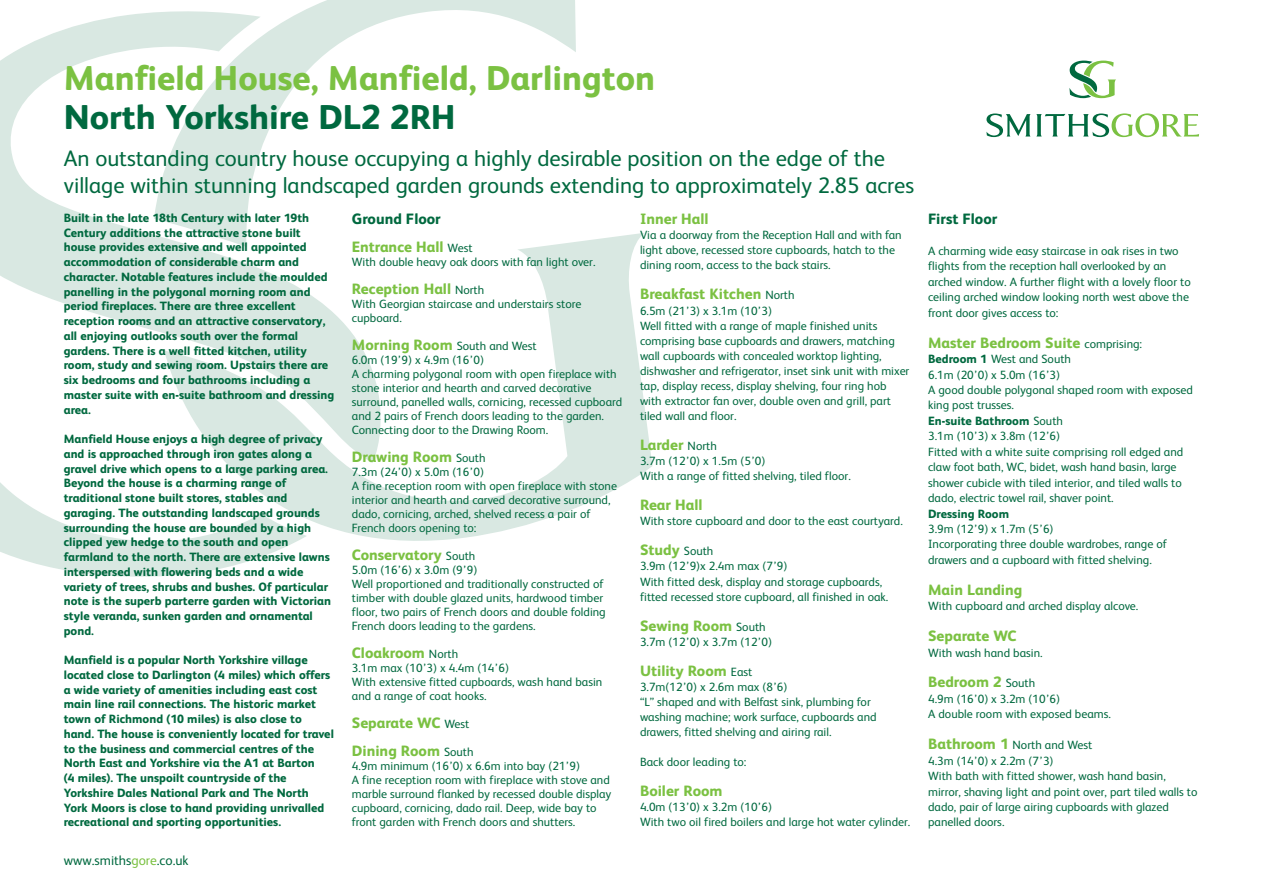
<style>
.page{position:relative;width:1263px;height:893px;background:#fff}
.page>*{position:absolute;margin:0;border:0;box-sizing:border-box;transform-origin:0 0}
.t1{font:800 34.5px "FS Albert";color:#7bc142}
.t2{font:800 34.5px "FS Albert";color:#00693f}
.t3{font:22.5px/27px "FS Albert";color:#00693f}
.t4{font:800 15px/28px "FS Albert";color:#7bc142}
.t5{font:800 15px "FS Albert";color:#00693f}
.t6{font:13.5px "FS Albert";color:#00693f}
.t7{font:12px/14px "FS Albert";color:#00693f}
.t8{font:800 12px/14.7px "FS Albert";color:#00693f}
.s1{color:#7bc142}
.s2{color:#00693f}
.s3{font-weight:400;font-size:12px;color:#00693f}
.s4{font-weight:800;font-size:15px;color:#7bc142}
.s5{font-weight:800}
</style>
<div class="page">
<svg style="left:0;top:12px;width:283px;height:565px"></svg>
<svg style="left:154px;top:0;width:498px;height:548px"></svg>
<svg style="left:1069px;top:61px;width:47px;height:37px"></svg>
<svg style="left:986px;top:113px;width:213px;height:24px"></svg>
<h1 class="t1" style="left:64px;top:65px;width:593px">Manfield House, Manfield, Darlington</h1>
<h1 class="t2" style="left:64px;top:104px;width:393px">North Yorkshire DL2 2RH</h1>
<h2 class="t3" style="left:64px;top:147px;width:852px">An outstanding country house occupying a highly desirable position on the edge of the village within stunning landscaped garden grounds extending to approximately 2.85 acres</h2>
<p class="t8" style="left:64px;top:211px;width:272px">Built in the late 18th Century with later 19th Century additions the attractive stone built house provides extensive and well appointed accommodation of considerable charm and character. Notable features include the moulded panelling in the polygonal morning room and period fireplaces. There are three excellent reception rooms and an attractive conservatory, all enjoying outlooks south over the formal gardens. There is a well fitted kitchen, utility room, study and sewing room. Upstairs there are six bedrooms and four bathrooms including a master suite with en-suite bathroom and dressing area.</p>
<p class="t8" style="left:64px;top:433px;width:269px">Manfield House enjoys a high degree of privacy and is approached through iron gates along a gravel drive which opens to a large parking area.<br>Beyond the house is a charming range of traditional stone built stores, stables and garaging. The outstanding landscaped grounds surrounding the house are bounded by a high clipped yew hedge to the south and open farmland to the north. There are extensive lawns interspersed with flowering beds and a wide variety of trees, shrubs and bushes. Of particular note is the superb parterre garden with Victorian style veranda, sunken garden and ornamental pond.</p>
<p class="t8" style="left:64px;top:654px;width:272px">Manfield is a popular North Yorkshire village located close to Darlington (4 miles) which offers a wide variety of amenities including east cost main line rail connections. The historic market town of Richmond (10 miles) is also close to hand. The house is conveniently located for travel to the business and commercial centres of the North East and Yorkshire via the A1 at Barton<br>(4 miles). The unspoilt countryside of the Yorkshire Dales National Park and The North York Moors is close to hand providing unrivalled recreational and sporting opportunities.</p>
<p class="t6" style="left:64px;top:856px;width:126px">www.smiths<span class="s1">gore</span>.co.uk</p>
<p class="t4" style="left:352px;top:206px;width:122px"><span class="s2">Ground Floor<br></span>Entrance Hall <span class="s3">West</span></p>
<p class="t7" style="left:352px;top:256px;width:245px">With double heavy oak doors with fan light over.</p>
<p class="t4" style="left:352px;top:276px;width:134px">Reception Hall <span class="s3">North</span></p>
<p class="t7" style="left:352px;top:298px;width:231px">With Georgian staircase and understairs store cupboard.</p>
<p class="t7" style="left:352px;top:340px;width:272px"><span class="s4">Morning Room</span> South and West<br>6.0m (19’9) x 4.9m (16’0)<br>A charming polygonal room with open fireplace with stone interior and hearth and carved decorative surround, panelled walls, cornicing, recessed cupboard and 2 pairs of French doors leading to the garden.<br>Connecting door to the Drawing Room.</p>
<p class="t4" style="left:352px;top:444px;width:135px">Drawing Room <span class="s3">South</span></p>
<p class="t7" style="left:352px;top:466px;width:267px">7.3m (24’0) x 5.0m (16’0)<br>A fine reception room with open fireplace with stone interior and hearth and carved decorative surround, dado, cornicing, arched, shelved recess a pair of French doors opening to:</p>
<p class="t4" style="left:352px;top:542px;width:125px">Conservatory <span class="s3">South</span></p>
<p class="t7" style="left:352px;top:564px;width:255px">5.0m (16’6) x 3.0m (9’9)<br>Well proportioned and traditionally constructed of timber with double glazed units, hardwood timber floor, two pairs of French doors and double folding French doors leading to the gardens.</p>
<p class="t4" style="left:352px;top:640px;width:108px">Cloakroom <span class="s3">North</span></p>
<p class="t7" style="left:352px;top:662px;width:252px">3.1m max (10’3) x 4.4m (14’6)<br>With extensive fitted cupboards, wash hand basin and a range of coat hooks.</p>
<p class="t4" style="left:352px;top:710px;width:123px">Separate WC <span class="s3">West<br></span>Dining Room <span class="s3">South</span></p>
<p class="t7" style="left:352px;top:761px;width:261px">4.9m minimum (16’0) x 6.6m into bay (21’9)<br>A fine reception room with fireplace with stove and marble surround flanked by recessed double display cupboard, cornicing, dado rail. Deep, wide bay to front garden with French doors and shutters.</p>
<p class="t4" style="left:640px;top:206px;width:70px">Inner Hall</p>
<p class="t7" style="left:640px;top:229px;width:263px;line-height:15px">Via a doorway from the Reception Hall and with fan light above, recessed store cupboards, hatch to the dining room, access to the back stairs.</p>
<p class="t4" style="left:640px;top:282px;width:156px">Breakfast Kitchen <span class="s3">North</span></p>
<p class="t7" style="left:640px;top:304px;width:271px;line-height:15px">6.5m (21’3) x 3.1m (10’3)<br>Well fitted with a range of maple finished units comprising base cupboards and drawers, matching wall cupboards with concealed worktop lighting, dishwasher and refrigerator, inset sink unit with mixer tap, display recess, display shelving, four ring hob with extractor fan over, double oven and grill, part tiled wall and floor.</p>
<p class="t4" style="left:640px;top:432px;width:78px">Larder <span class="s3">North</span></p>
<p class="t7" style="left:640px;top:455px;width:212px;line-height:15px">3.7m (12’0) x 1.5m (5’0)<br>With a range of fitted shelving, tiled floor.</p>
<p class="t4" style="left:640px;top:492px;width:64px">Rear Hall</p>
<p class="t7" style="left:640px;top:515px;width:264px">With store cupboard and door to the east courtyard.</p>
<p class="t4" style="left:640px;top:537px;width:75px">Study <span class="s3">South</span></p>
<p class="t7" style="left:640px;top:560px;width:250px;line-height:15px">3.9m (12’9)x 2.4m max (7’9)<br>With fitted desk, display and storage cupboards, fitted recessed store cupboard, all finished in oak.</p>
<p class="t4" style="left:640px;top:613px;width:127px">Sewing Room <span class="s3">South</span></p>
<p class="t7" style="left:640px;top:636px;width:133px">3.7m (12’0) x 3.7m (12’0)</p>
<p class="t4" style="left:640px;top:658px;width:114px">Utility Room <span class="s3">East</span></p>
<p class="t7" style="left:640px;top:681px;width:238px;line-height:15px">3.7m(12’0) x 2.6m max (8’6)<br>“L” shaped and with Belfast sink, plumbing for washing machine; work surface, cupboards and drawers, fitted shelving and airing rail.</p>
<p class="t7" style="left:640px;top:756px;width:108px">Back door leading to:</p>
<p class="t4" style="left:640px;top:778px;width:84px">Boiler Room</p>
<p class="t7" style="left:640px;top:801px;width:272px;line-height:15px">4.0m (13’0) x 3.2m (10’6)<br>With two oil fired boilers and large hot water cylinder.</p>
<p class="t5" style="left:928px;top:213px;width:71px">First Floor</p>
<p class="t7" style="left:928px;top:244px;width:264px;line-height:15.5px">A charming wide easy staircase in oak rises in two flights from the reception hall overlooked by an arched window. A further flight with a lovely floor to ceiling arched window looking north west above the front door gives access to:</p>
<p class="t4" style="left:928px;top:330px;width:216px">Master Bedroom Suite <span class="s3">comprising:</span></p>
<p class="t7" style="left:928px;top:353px;width:266px;line-height:15.5px"><span class="s5">Bedroom 1</span> West and South<br>6.1m (20’0) x 5.0m (16’3)<br>A good double polygonal shaped room with exposed king post trusses.<br><span class="s5">En-suite Bathroom</span> South<br>3.1m (10’3) x 3.8m (12’6)<br>Fitted with a white suite comprising roll edged and claw foot bath, WC, bidet, wash hand basin, large shower cubicle with tiled interior, and tiled walls to dado, electric towel rail, shaver point.</p>
<p class="t8" style="left:928px;top:507px;width:82px">Dressing Room</p>
<p class="t7" style="left:928px;top:522px;width:240px;line-height:15.5px">3.9m (12’9) x 1.7m (5’6)<br>Incorporating three double wardrobes, range of drawers and a cupboard with fitted shelving.</p>
<p class="t4" style="left:928px;top:577px;width:96px">Main Landing</p>
<p class="t7" style="left:928px;top:600px;width:212px">With cupboard and arched display alcove.</p>
<p class="t4" style="left:928px;top:623px;width:90px">Separate WC</p>
<p class="t7" style="left:928px;top:647px;width:116px">With wash hand basin.</p>
<p class="t4" style="left:928px;top:670px;width:109px">Bedroom 2 <span class="s3">South</span></p>
<p class="t7" style="left:928px;top:692px;width:184px;line-height:15.5px">4.9m (16’0) x 3.2m (10’6)<br>A double room with exposed beams.</p>
<p class="t7" style="left:928px;top:739px;width:271px;line-height:15.5px"><span class="s4">Bathroom 1</span> North and West<br>4.3m (14’0) x 2.2m (7’3)<br>With bath with fitted shower, wash hand basin, mirror, shaving light and point over, part tiled walls to dado, pair of large airing cupboards with glazed panelled doors.</p>
</div>
